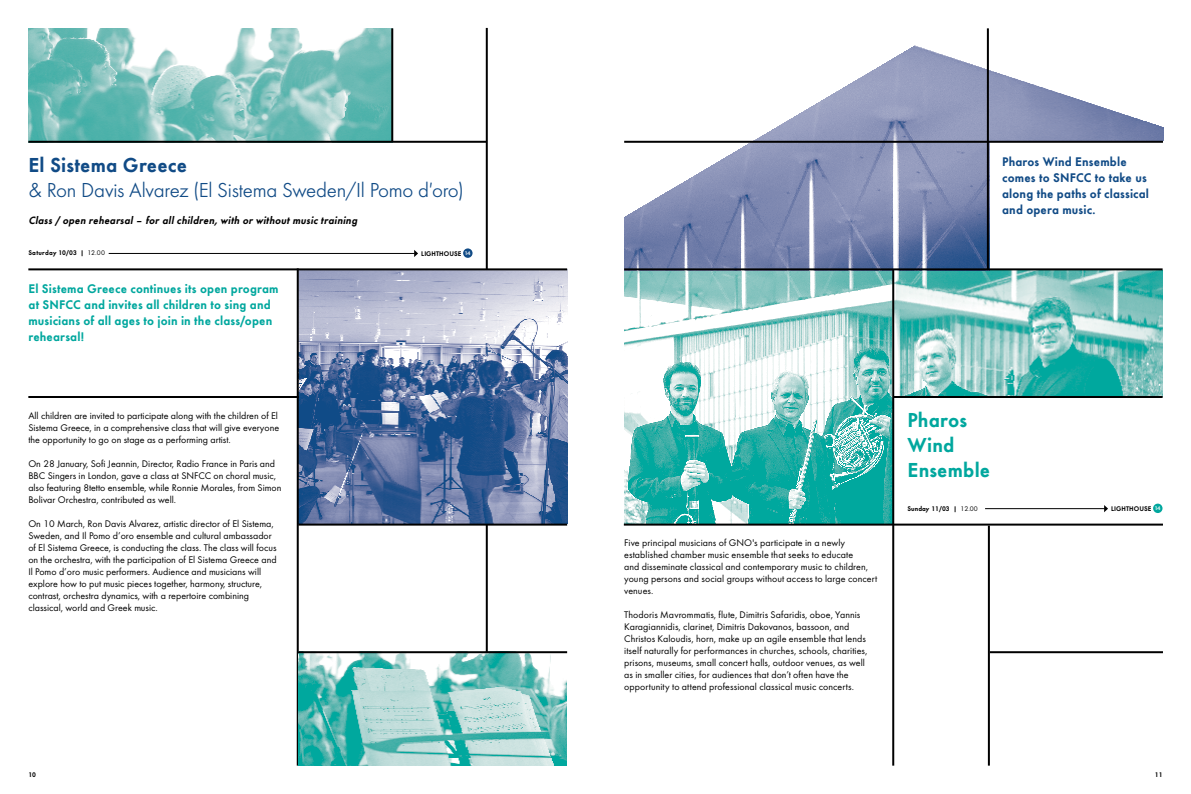
<style>
.page{position:relative;width:1191px;height:794px;background:#fff}
.page>*{position:absolute;margin:0;border:0;box-sizing:border-box;transform-origin:0 0}
.t1{font:300 21px "Futura";letter-spacing:-.015em;color:#114b86}
.t2{font:600 21px/25.2px "Futura";color:#00a79e}
.t3{font:600 21px "Futura";letter-spacing:.005em;color:#114b86}
.t4{font:600 13px/16px "Futura";letter-spacing:.005em;color:#00a79e}
.t5{font:600 13px/16px "Futura";letter-spacing:.005em;color:#114b86}
.t6{font:italic 600 11px "Futura";letter-spacing:.01em;color:#000}
.t7{font:10px/12px "Futura";color:#000}
.t8{font:600 7px "Futura";color:#000}
.t9{font:600 7px "Futura";letter-spacing:.03em;color:#000}
.s1{font-weight:400}
.s2{font-family:"Gotham Greek";font-weight:500;font-size:5.2px;color:#fff}
</style>
<div class="page">
<img style="left:624px;top:270px;width:268px;height:253px">
<img style="left:894px;top:270px;width:268px;height:126px">
<img style="left:624px;top:28px;width:363px;height:240px">
<img style="left:989px;top:70px;width:174px;height:71px">
<img style="left:28px;top:28px;width:363px;height:113px">
<img style="left:299px;top:270px;width:268px;height:253px">
<hr style="left:109px;top:253px;width:306px;height:1px;background:#000">
<svg style="left:414px;top:250px;width:4px;height:7px"></svg>
<hr style="left:985px;top:508px;width:119px;height:1px;background:#000">
<svg style="left:1104px;top:505px;width:4px;height:7px"></svg>
<div style="left:463px;top:248px;width:9px;height:10px;background:#114b86;border-radius:50%"></div>
<div style="left:1153px;top:503px;width:9px;height:10px;background:#00a79e;border-radius:50%"></div>
<hr style="left:28px;top:268px;width:539px;height:2px;background:#000">
<hr style="left:28px;top:396px;width:271px;height:2px;background:#000">
<hr style="left:298px;top:523px;width:269px;height:2px;background:#000">
<hr style="left:297px;top:268px;width:2px;height:497px;background:#000">
<hr style="left:391px;top:28px;width:2px;height:114px;background:#000">
<hr style="left:486px;top:28px;width:2px;height:241px;background:#000">
<img style="left:299px;top:653px;width:268px;height:112px">
<hr style="left:298px;top:651px;width:269px;height:2px;background:#000">
<hr style="left:987px;top:28px;width:2px;height:241px;background:#000">
<hr style="left:988px;top:525px;width:2px;height:240px;background:#000">
<hr style="left:892px;top:269px;width:2px;height:496px;background:#000">
<hr style="left:486px;top:524px;width:2px;height:128px;background:#000">
<hr style="left:624px;top:268px;width:538px;height:2px;background:#000">
<hr style="left:893px;top:396px;width:269px;height:2px;background:#000">
<hr style="left:624px;top:141px;width:539px;height:2px;background:#000">
<hr style="left:28px;top:141px;width:459px;height:2px;background:#000">
<hr style="left:624px;top:523px;width:539px;height:2px;background:#000">
<hr style="left:990px;top:651px;width:173px;height:2px;background:#000">
<h1 class="t3" style="left:28px;top:152px;width:160px">El Sistema Greece</h1>
<h1 class="t1" style="left:28px;top:178px;width:437px">&amp; Ron Davis Alvarez (El Sistema Sweden/Il Pomo d'oro)</h1>
<p class="t6" style="left:28px;top:214px;width:330px">Class / open rehearsal – for all children, with or without music training</p>
<p class="t9" style="left:28px;top:249px;width:78px">Saturday 10/03 | <span class="s1">12.00</span></p>
<h2 class="t4" style="left:28px;top:281px;width:252px">El Sistema Greece continues its open program at SNFCC and invites all children to sing and musicians of all ages to join in the class/open rehearsal!</h2>
<p class="t7" style="left:28px;top:409px;width:252px;text-align:justify">All children are invited to participate along with the children of El Sistema Greece, in a comprehensive class that will give everyone the opportunity to go on stage as a performing artist.</p>
<p class="t7" style="left:28px;top:457px;width:255px">On 28 January, Sofi Jeannin, Director, Radio France in Paris and BBC Singers in London, gave a class at SNFCC on choral music, also featuring 8tetto ensemble, while Ronnie Morales, from Simon Bolivar Orchestra, contributed as well.</p>
<p class="t7" style="left:28px;top:517px;width:250px">On 10 March, Ron Davis Alvarez, artistic director of El Sistema, Sweden, and Il Pomo d’oro ensemble and cultural ambassador of El Sistema Greece, is conducting the class. The class will focus on the orchestra, with the participation of El Sistema Greece and Il Pomo d’oro music performers. Audience and musicians will explore how to put music pieces together, harmony, structure, contrast, orchestra dynamics, with a repertoire combining classical, world and Greek music.</p>
<p class="t8" style="left:421px;top:249px;width:51px">LIGHTHOUSE <span class="s2">14</span></p>
<h2 class="t5" style="left:1002px;top:154px;width:148px">Pharos Wind Ensemble comes to SNFCC to take us along the paths of classical and opera music.</h2>
<p class="t7" style="left:624px;top:537px;width:254px">Five principal musicians of GNO's participate in a newly established chamber music ensemble that seeks to educate<br>and disseminate classical and contemporary music to children, young persons and social groups without access to large concert venues.</p>
<p class="t7" style="left:624px;top:609px;width:245px">Thodoris Mavrommatis, flute, Dimitris Safaridis, oboe, Yannis Karagiannidis, clarinet, Dimitris Dakovanos, bassoon, and Christos Kaloudis, horn, make up an agile ensemble that lends itself naturally for performances in churches, schools, charities, prisons, museums, small concert halls, outdoor venues, as well as in smaller cities, for audiences that don’t often have the opportunity to attend professional classical music concerts.</p>
<h1 class="t2" style="left:907px;top:407px;width:84px">Pharos<br>Wind<br>Ensemble</h1>
<p class="t8" style="left:907px;top:504px;width:72px">Sunday 11/03 | <span class="s1">12.00</span></p>
<p class="t8" style="left:1111px;top:504px;width:51px">LIGHTHOUSE <span class="s2">14</span></p>
<p class="t8" style="left:28px;top:770px;width:9px">10</p>
<p class="t8" style="left:1154px;top:770px;width:9px">11</p>
</div>
